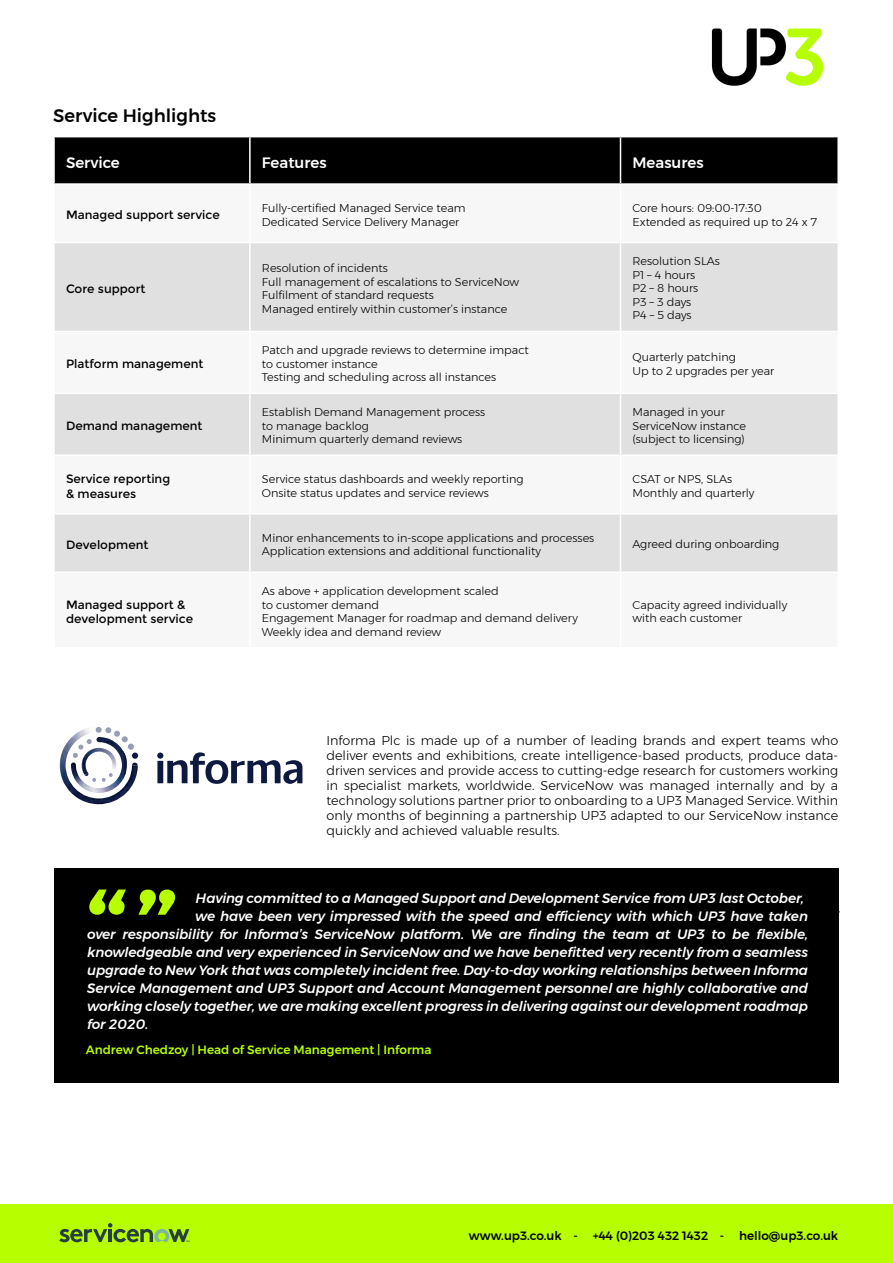
<style>
.page{position:relative;width:893px;height:1263px;background:#fff}
.page>*{position:absolute;margin:0;border:0;box-sizing:border-box;transform-origin:0 0}
.t1{font:500 18px "Montserrat";color:#000}
.t2{font:500 15px "Montserrat";color:#fff}
.t3{font:italic 500 13.5px "Montserrat";letter-spacing:-.01em;color:#fff}
.t4{font:300 12.75px/15px "Montserrat";color:#000;text-align:justify}
.t5{font:12px/14.4px "Montserrat";color:#000}
.t6{font:500 12px "Montserrat";color:#000}
.t7{font:500 12px "Montserrat";color:#b7ff00}
.t8{font:300 11.25px/13.5px "Montserrat";color:#000}
</style>
<div class="page">
<div style="left:0;top:1205px;width:893px;height:58px;background:#b7ff00"></div>
<div style="left:55px;top:137px;width:782px;height:46px;background:#000"></div>
<svg style="left:55px;top:243px;width:782px;height:328px;fill:#e0e0e0"></svg>
<hr style="left:249px;top:137px;width:2px;height:46px;background:#fff">
<hr style="left:620px;top:137px;width:1px;height:46px;background:#fff">
<hr style="left:249px;top:243px;width:2px;height:88px;background:#fff">
<hr style="left:620px;top:243px;width:1px;height:88px;background:#fff">
<hr style="left:53px;top:331px;width:197px;height:1px;background:#fff">
<hr style="left:250px;top:331px;width:370px;height:1px;background:#fff">
<hr style="left:249px;top:332px;width:2px;height:61px;background:#fff">
<hr style="left:620px;top:331px;width:219px;height:1px;background:#fff">
<hr style="left:620px;top:332px;width:1px;height:61px;background:#fff">
<hr style="left:53px;top:393px;width:197px;height:1px;background:#fff">
<hr style="left:250px;top:393px;width:370px;height:1px;background:#fff">
<hr style="left:249px;top:394px;width:2px;height:60px;background:#fff">
<hr style="left:620px;top:393px;width:219px;height:1px;background:#fff">
<hr style="left:620px;top:394px;width:1px;height:60px;background:#fff">
<hr style="left:53px;top:454px;width:197px;height:2px;background:#fff">
<hr style="left:250px;top:454px;width:370px;height:2px;background:#fff">
<hr style="left:249px;top:456px;width:2px;height:57px;background:#fff">
<hr style="left:620px;top:454px;width:219px;height:2px;background:#fff">
<hr style="left:620px;top:456px;width:1px;height:57px;background:#fff">
<hr style="left:53px;top:513px;width:197px;height:1px;background:#fff">
<hr style="left:250px;top:513px;width:370px;height:1px;background:#fff">
<hr style="left:249px;top:514px;width:2px;height:57px;background:#fff">
<hr style="left:620px;top:513px;width:219px;height:1px;background:#fff">
<hr style="left:620px;top:514px;width:1px;height:57px;background:#fff">
<hr style="left:55px;top:911px;width:785px;height:1px;background:#000">
<div style="left:55px;top:868px;width:784px;height:215px;background:#000"></div>
<svg style="left:89px;top:889px;width:37px;height:26px"></svg>
<svg style="left:138px;top:889px;width:37px;height:26px"></svg>
<img style="left:60px;top:738px;width:74px;height:66px">
<img style="left:71px;top:782px;width:55px;height:11px">
<svg style="left:157px;top:752px;width:145px;height:32px"></svg>
<svg style="left:71px;top:726px;width:67px;height:56px"></svg>
<svg style="left:59px;top:1223px;width:130px;height:19px"></svg>
<img style="left:711px;top:28px;width:113px;height:58px">
<p class="t1" style="left:53px;top:102px;width:165px">Service Highlights</p>
<p class="t2" style="left:66px;top:151px;width:55px">Service</p>
<p class="t2" style="left:262px;top:151px;width:66px">Features</p>
<p class="t2" style="left:632px;top:151px;width:73px">Measures</p>
<p class="t5" style="left:66px;top:208px;width:155px">Managed support service</p>
<p class="t5" style="left:66px;top:281px;width:81px">Core support</p>
<p class="t5" style="left:66px;top:357px;width:139px">Platform management</p>
<p class="t5" style="left:66px;top:419px;width:138px">Demand management</p>
<p class="t8" style="left:262px;top:201px;width:205px">Fully-certified Managed Service team</p>
<p class="t8" style="left:262px;top:215px;width:199px">Dedicated Service Delivery Manager</p>
<p class="t8" style="left:262px;top:261px;width:127px">Resolution of incidents</p>
<p class="t8" style="left:262px;top:275px;width:259px">Full management of escalations to ServiceNow</p>
<p class="t8" style="left:262px;top:288px;width:173px">Fulfilment of standard requests</p>
<p class="t8" style="left:262px;top:302px;width:247px">Managed entirely within customer’s instance</p>
<p class="t8" style="left:262px;top:343px;width:269px">Patch and upgrade reviews to determine impact to customer instance</p>
<p class="t8" style="left:262px;top:370px;width:236px">Testing and scheduling across all instances</p>
<p class="t8" style="left:262px;top:405px;width:225px">Establish Demand Management process to manage backlog</p>
<p class="t8" style="left:262px;top:432px;width:202px">Minimum quarterly demand reviews</p>
<p class="t5" style="left:66px;top:472px;width:106px">Service reporting &amp; measures</p>
<p class="t8" style="left:262px;top:472px;width:263px">Service status dashboards and weekly reporting</p>
<p class="t8" style="left:262px;top:486px;width:228px">Onsite status updates and service reviews</p>
<p class="t5" style="left:66px;top:537px;width:84px">Development</p>
<p class="t5" style="left:66px;top:597px;width:129px">Managed support &amp; development service</p>
<p class="t8" style="left:262px;top:531px;width:334px">Minor enhancements to in-scope applications and processes</p>
<p class="t8" style="left:262px;top:544px;width:281px">Application extensions and additional functionality</p>
<p class="t8" style="left:262px;top:584px;width:238px">As above + application development scaled to customer demand</p>
<p class="t8" style="left:262px;top:611px;width:318px">Engagement Manager for roadmap and demand delivery</p>
<p class="t8" style="left:262px;top:625px;width:181px">Weekly idea and demand review</p>
<p class="t8" style="left:632px;top:201px;width:131px">Core hours: 09:00-17:30</p>
<p class="t8" style="left:632px;top:215px;width:186px">Extended as required up to 24 x 7</p>
<p class="t8" style="left:632px;top:255px;width:89px">Resolution SLAs</p>
<p class="t8" style="left:632px;top:268px;width:64px">P1 – 4 hours</p>
<p class="t8" style="left:632px;top:282px;width:67px">P2 – 8 hours</p>
<p class="t8" style="left:632px;top:295px;width:60px">P3 – 3 days</p>
<p class="t8" style="left:632px;top:309px;width:61px">P4 – 5 days</p>
<p class="t8" style="left:632px;top:350px;width:105px">Quarterly patching</p>
<p class="t8" style="left:632px;top:364px;width:143px">Up to 2 upgrades per year</p>
<p class="t8" style="left:632px;top:405px;width:115px">Managed in your<br>ServiceNow instance</p>
<p class="t8" style="left:632px;top:432px;width:114px">(subject to licensing)</p>
<p class="t8" style="left:632px;top:472px;width:101px">CSAT or NPS, SLAs</p>
<p class="t8" style="left:632px;top:486px;width:123px">Monthly and quarterly</p>
<p class="t8" style="left:632px;top:537px;width:148px">Agreed during onboarding</p>
<p class="t8" style="left:632px;top:598px;width:156px">Capacity agreed individually with each customer</p>
<p class="t4" style="left:326px;top:733px;width:513px">Informa Plc is made up of a number of leading brands and expert teams who deliver events and exhibitions, create intelligence-based products, produce data&shy;driven services and provide access to cutting-edge research for customers working in specialist markets, worldwide. ServiceNow was managed internally and by a technology solutions partner prior to onboarding to a UP3 Managed Service. Within only months of beginning a partnership UP3 adapted to our ServiceNow instance quickly and achieved valuable results.</p>
<p class="t3" style="left:195px;top:887px;width:610px">Having committed to a Managed Support and Development Service from UP3 last October,</p>
<p class="t3" style="left:195px;top:905px;width:614px">we have been very impressed with the speed and efficiency with which UP3 have taken</p>
<p class="t3" style="left:87px;top:923px;width:722px">over responsibility for Informa’s ServiceNow platform. We are finding the team at UP3 to be flexible,</p>
<p class="t3" style="left:87px;top:941px;width:722px">knowledgeable and very experienced in ServiceNow and we have benefitted very recently from a seamless</p>
<p class="t3" style="left:87px;top:959px;width:722px">upgrade to New York that was completely incident free. Day-to-day working relationships between Informa</p>
<p class="t3" style="left:87px;top:977px;width:722px">Service Management and UP3 Support and Account Management personnel are highly collaborative and</p>
<p class="t3" style="left:87px;top:995px;width:722px">working closely together, we are making excellent progress in delivering against our development roadmap</p>
<p class="t3" style="left:87px;top:1013px;width:63px">for 2020.</p>
<p class="t7" style="left:86px;top:1041px;width:347px">Andrew Chedzoy | Head of Service Management | Informa</p>
<p class="t6" style="left:469px;top:1227px;width:371px">www.up3.co.uk - +44 (0)203 432 1432 - hello@up3.co.uk</p>
</div>
